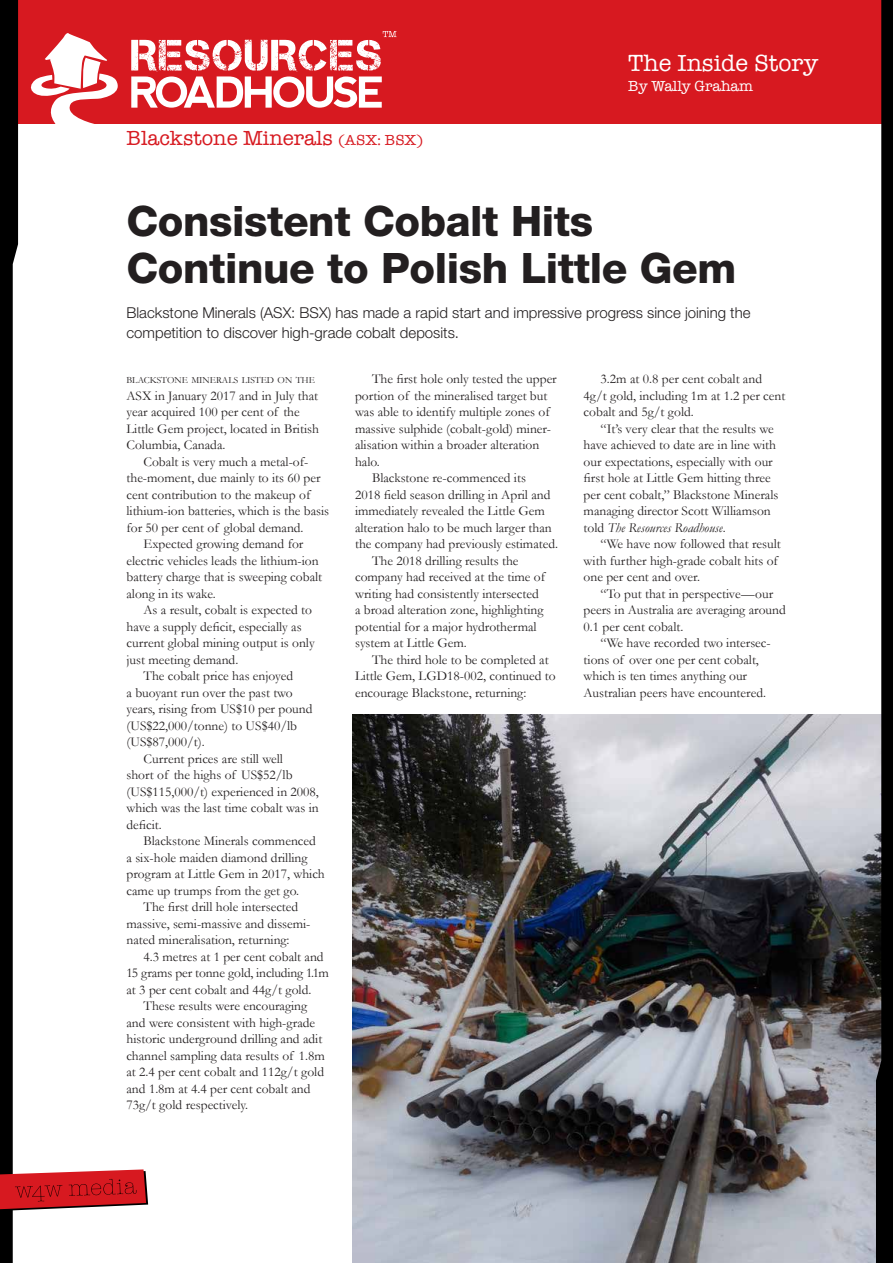
<style>
.page{position:relative;width:893px;height:1263px;background:#fff}
.page>*{position:absolute;margin:0;border:0;box-sizing:border-box;transform-origin:0 0}
.Headline{font:800 42px/46.5px "Helvetica Neue";letter-spacing:-.01em;color:#231f20}
.t1{font:24px "American Typewriter";color:#fff}
.t2{font:21px "American Typewriter";color:#d71920}
.Intro{font:300 15px/19.5px "Helvetica Neue";color:#231f20}
.t3{font:15px "American Typewriter";color:#fff}
.Body{font:13.5px/16.5px "Garamond";color:#231f20}
.First{font:13.5px/16.5px "Garamond";color:#231f20}
.First-2{font:9.45px "Garamond";color:#231f20}
.s1{font-size:15px}
.s2{font-style:italic}
</style>
<div class="page">
<img style="left:397px;top:714px;width:479px;height:549px">
<div style="left:0;top:0;width:893px;height:123px;background:#d71920"></div>
<svg style="left:876px;top:0;width:17px;height:1263px"></svg>
<svg style="left:0;top:0;width:397px;height:1263px"></svg>
<p class="t2" style="left:126px;top:122px;width:298px">Blackstone Minerals <span class="s1">(ASX: BSX)</span></p>
<p class="t1" style="left:628px;top:44px;width:192px">The Inside Story</p>
<p class="t3" style="left:628px;top:74px;width:126px">By Wally Graham</p>
<p class="Headline" style="left:126px;top:198px;width:611px">Consistent Cobalt Hits<br>Continue to Polish Little Gem</p>
<p class="Intro" style="left:126px;top:303px;width:626px">Blackstone Minerals (ASX: BSX) has made a rapid start and impressive progress since joining the competition to discover high-grade cobalt deposits.</p>
<p class="First-2" style="left:126px;top:374px;width:190px">BLACKSTONE MINERALS LISTED ON THE</p>
<p class="First" style="left:126px;top:387px;width:194px">ASX in January 2017 and in July that year acquired 100 per cent of the<br>Little Gem project, located in British<br>Columbia, Canada.</p>
<p class="Body" style="left:126px;top:453px;width:204px;text-indent:17px">Cobalt is very much a metal-of&shy;the-moment, due mainly to its 60 per cent contribution to the makeup of lithium-ion batteries, which is the basis for 50 per cent of global demand.</p>
<p class="Body" style="left:126px;top:535px;width:197px;text-indent:17px">Expected growing demand for electric vehicles leads the lithium-ion battery charge that is sweeping cobalt along in its wake.</p>
<p class="Body" style="left:126px;top:601px;width:190px;text-indent:17px">As a result, cobalt is expected to have a supply deficit, especially as current global mining output is only just meeting demand.</p>
<p class="Body" style="left:126px;top:667px;width:188px;text-indent:17px">The cobalt price has enjoyed<br>a buoyant run over the past two years, rising from US$10 per pound (US$22,000/tonne) to US$40/lb (US$87,000/t).</p>
<p class="Body" style="left:126px;top:750px;width:194px;text-indent:17px">Current prices are still well<br>short of the highs of US$52/lb (US$115,000/t) experienced in 2008, which was the last time cobalt was in deficit.</p>
<p class="Body" style="left:126px;top:832px;width:200px;text-indent:17px">Blackstone Minerals commenced a six-hole maiden diamond drilling program at Little Gem in 2017, which came up trumps from the get go.</p>
<p class="Body" style="left:126px;top:898px;width:186px;text-indent:17px">The first drill hole intersected massive, semi-massive and dissemi&shy;nated mineralisation, returning:</p>
<p class="Body" style="left:126px;top:948px;width:204px;text-indent:17px">4.3 metres at 1 per cent cobalt and<br>15 grams per tonne gold, including 1.1m at 3 per cent cobalt and 44g/t gold.</p>
<p class="Body" style="left:126px;top:997px;width:200px;text-indent:17px">These results were encouraging and were consistent with high-grade historic underground drilling and adit channel sampling data results of 1.8m at 2.4 per cent cobalt and 112g/t gold and 1.8m at 4.4 per cent cobalt and 73g/t gold respectively.</p>
<p class="Body" style="left:355px;top:370px;width:203px;text-indent:17px">The first hole only tested the upper portion of the mineralised target but was able to identify multiple zones of massive sulphide (cobalt-gold) miner&shy;alisation within a broader alteration halo.</p>
<p class="Body" style="left:355px;top:469px;width:205px;text-indent:17px">Blackstone re-commenced its<br>2018 field season drilling in April and immediately revealed the Little Gem alteration halo to be much larger than the company had previously estimated.</p>
<p class="Body" style="left:355px;top:552px;width:192px;text-indent:17px">The 2018 drilling results the company had received at the time of writing had consistently intersected a broad alteration zone, highlighting potential for a major hydrothermal system at Little Gem.</p>
<p class="Body" style="left:355px;top:651px;width:202px;text-indent:17px">The third hole to be completed at<br>Little Gem, LGD18-002, continued to encourage Blackstone, returning:</p>
<p class="Body" style="left:584px;top:370px;width:203px;text-indent:17px">3.2m at 0.8 per cent cobalt and<br>4g/t gold, including 1m at 1.2 per cent cobalt and 5g/t gold.</p>
<p class="Body" style="left:584px;top:420px;width:196px;text-indent:17px">“It’s very clear that the results we have achieved to date are in line with our expectations, especially with our first hole at Little Gem hitting three per cent cobalt,” Blackstone Minerals managing director Scott Williamson told <span class="s2">The Resources Roadhouse</span>.</p>
<p class="Body" style="left:584px;top:535px;width:199px;text-indent:17px">“We have now followed that result with further high-grade cobalt hits of one per cent and over.</p>
<p class="Body" style="left:584px;top:585px;width:204px;text-indent:17px">“To put that in perspective—our peers in Australia are averaging around<br>0.1 per cent cobalt.</p>
<p class="Body" style="left:584px;top:634px;width:189px;text-indent:17px">“We have recorded two intersec&shy;tions of over one per cent cobalt, which is ten times anything our Australian peers have encountered.</p>
</div>
